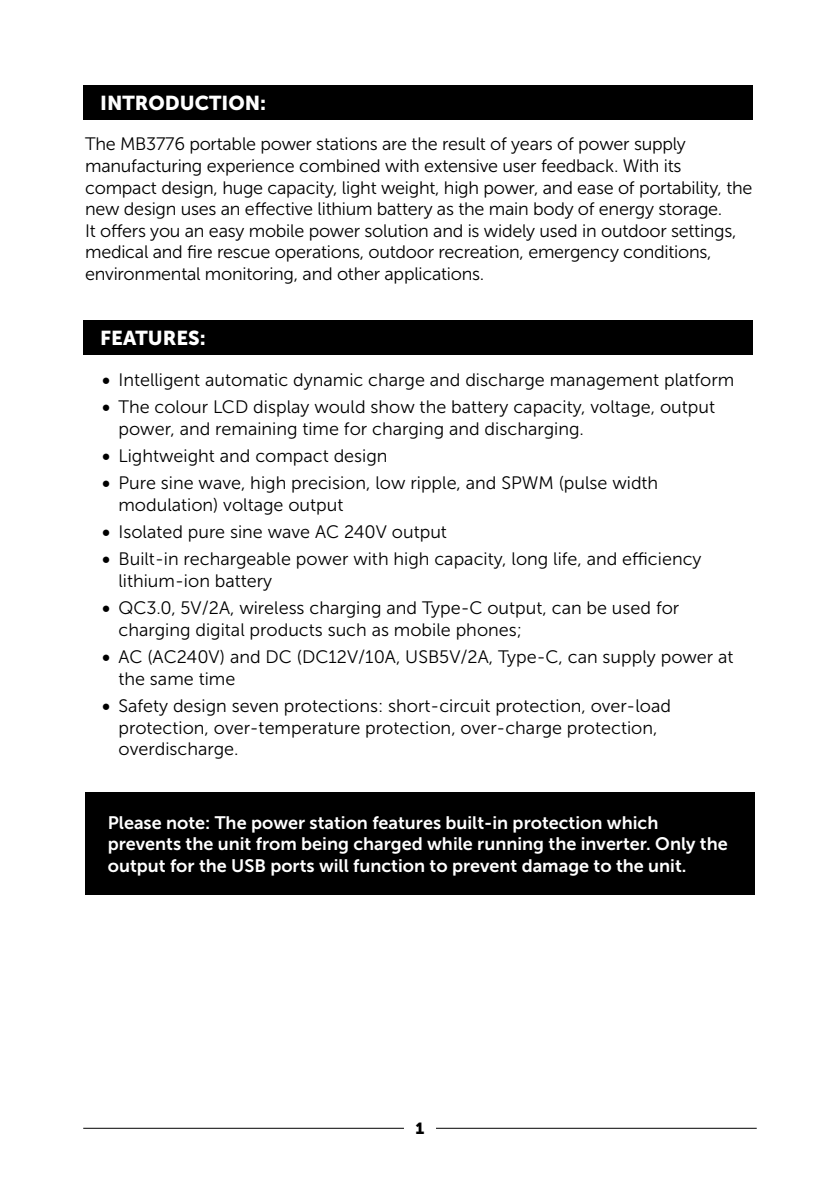
<style>
.page{position:relative;width:840px;height:1191px;background:#fff}
.page>*{position:absolute;margin:0;border:0;box-sizing:border-box;transform-origin:0 0}
.t1{font:20px "Museo Sans 900";color:#fff}
.t2{font:18px/21.6px "Museo Sans 300";color:#000}
.t3{font:18px/21.6px "Museo Sans 700";color:#fff}
.t4{font:16px "Museo Sans 900";color:#000}
.s1{font-family:"Minion Pro";font-size:24px}
</style>
<div class="page">
<hr style="left:83px;top:1128px;width:321px;height:1px;background:#000">
<hr style="left:436px;top:1128px;width:320px;height:1px;background:#000">
<div style="left:83px;top:85px;width:669px;height:35px;background:#000"></div>
<div style="left:83px;top:320px;width:669px;height:35px;background:#000"></div>
<div style="left:85px;top:792px;width:669px;height:102px;background:#000"></div>
<p class="t1" style="left:100px;top:92px;width:167px">INTRODUCTION:</p>
<p class="t2" style="left:85px;top:133px;width:668px">The MB3776 portable power stations are the result of years of power supply manufacturing experience combined with extensive user feedback. With its compact design, huge capacity, light weight, high power, and ease of portability, the new design uses an effective lithium battery as the main body of energy storage.<br>It offers you an easy mobile power solution and is widely used in outdoor settings, medical and fire rescue operations, outdoor recreation, emergency conditions, environmental monitoring, and other applications.</p>
<p class="t1" style="left:100px;top:327px;width:107px">FEATURES:</p>
<p class="t2" style="left:101px;top:369px;width:634px"><span class="s1">•</span> Intelligent automatic dynamic charge and discharge management platform</p>
<p class="t2" style="left:118px;top:396px;width:597px;text-indent:-17px"><span class="s1">•</span> The colour LCD display would show the battery capacity, voltage, output power, and remaining time for charging and discharging.</p>
<p class="t2" style="left:101px;top:445px;width:287px"><span class="s1">•</span> Lightweight and compact design</p>
<p class="t2" style="left:118px;top:472px;width:541px;text-indent:-17px"><span class="s1">•</span> Pure sine wave, high precision, low ripple, and SPWM (pulse width modulation) voltage output</p>
<p class="t2" style="left:101px;top:521px;width:347px"><span class="s1">•</span> Isolated pure sine wave AC 240V output</p>
<p class="t2" style="left:118px;top:548px;width:584px;text-indent:-17px"><span class="s1">•</span> Built-in rechargeable power with high capacity, long life, and efficiency lithium-ion battery</p>
<p class="t2" style="left:118px;top:597px;width:562px;text-indent:-17px"><span class="s1">•</span> QC3.0, 5V/2A, wireless charging and Type-C output, can be used for charging digital products such as mobile phones;</p>
<p class="t2" style="left:118px;top:646px;width:616px;text-indent:-17px"><span class="s1">•</span> AC (AC240V) and DC (DC12V/10A, USB5V/2A, Type-C, can supply power at the same time</p>
<p class="t2" style="left:118px;top:695px;width:554px;text-indent:-17px"><span class="s1">•</span> Safety design seven protections: short-circuit protection, over-load protection, over-temperature protection, over-charge protection, overdischarge.</p>
<p class="t3" style="left:108px;top:811px;width:621px">Please note: The power station features built-in protection which prevents the unit from being charged while running the inverter. Only the output for the USB ports will function to prevent damage to the unit.</p>
<p class="t4" style="left:415px;top:1119px;width:10px">1</p>
</div>
